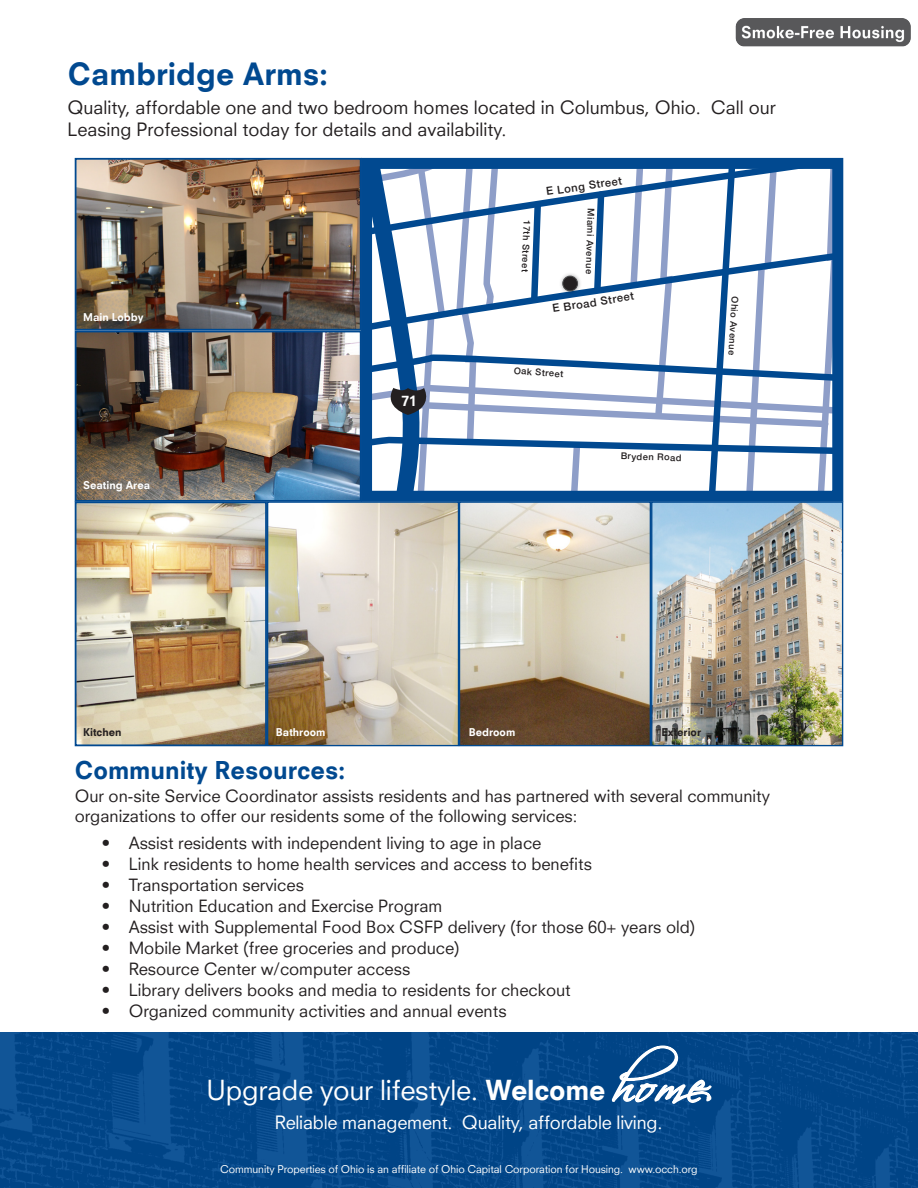
<style>
.page{position:relative;width:918px;height:1188px;background:#fff}
.page>*{position:absolute;margin:0;border:0;box-sizing:border-box;transform-origin:0 0}
.t1{font:800 30px "Neuzeit SLT";color:#014990}
.t2{font:27px "Neuzeit SLT";letter-spacing:-.01em;color:#fff}
.t3{font:800 24px "Neuzeit SLT";color:#014990}
.t4{font:18px/22.5px "Neuzeit SLT";color:#231f20}
.t5{font:18px "Neuzeit SLT";letter-spacing:-.01em;color:#fff}
.t6{font:16.5px/19.8px "Neuzeit SLT";color:#231f20}
.t7{font:800 13.95px "Neuzeit SLT";color:#fff}
.t8{font:500 11.1px "Helvetica Neue LT";color:#231f20}
.t9{font:10.5px "Neuzeit SLT";letter-spacing:-.01em;color:#fff}
.t10{font:800 10.5px "Neuzeit SLT";color:#fff}
.t11{font:800 10.5px "Neuzeit SLT";color:#231f20}
.t12{font:500 9.3px "Helvetica Neue LT";color:#231f20}
.s1{font-weight:800}
.s2{font-family:"Scriptina Pro";font-size:48px}
.s3{font-weight:800;font-size:28.5px}
</style>
<div class="page">
<img style="left:0;top:1032px;width:918px;height:156px">
<svg style="left:373px;top:170px;width:458px;height:320px"></svg>
<div style="left:361px;top:158px;width:482px;height:344px;border:11px solid #014990"></div>
<img style="left:78px;top:161px;width:281px;height:167px">
<div style="left:75px;top:158px;width:287px;height:173px;border:2px solid #014990"></div>
<img style="left:461px;top:503px;width:188px;height:241px">
<div style="left:459px;top:501px;width:192px;height:245px;border:1px solid #014990"></div>
<img style="left:653px;top:503px;width:188px;height:241px">
<div style="left:651px;top:501px;width:192px;height:245px;border:1px solid #014990"></div>
<img style="left:269px;top:503px;width:188px;height:241px">
<div style="left:267px;top:501px;width:192px;height:245px;border:1px solid #014990"></div>
<img style="left:78px;top:504px;width:186px;height:239px">
<div style="left:75px;top:501px;width:192px;height:245px;border:2px solid #014990"></div>
<img style="left:78px;top:334px;width:281px;height:165px">
<div style="left:75px;top:331px;width:287px;height:171px;border:2px solid #014990"></div>
<img style="left:735px;top:18px;width:176px;height:29px">
<p class="t1" style="left:68px;top:56px;width:261px">Cambridge Arms:</p>
<p class="t4" style="left:67px;top:96px;width:710px">Quality, affordable one and two bedroom homes located in Columbus, Ohio. Call our<br>Leasing Professional today for details and availability.</p>
<p class="t10" style="left:83px;top:311px;width:62px">Main Lobby</p>
<p class="t10" style="left:83px;top:479px;width:69px">Seating Area</p>
<p class="t7" style="left:401px;top:392px;width:17px">71</p>
<p class="t12" style="left:533px;top:220px;width:53px;rotate:92deg">17th Street</p>
<p class="t8" style="left:545px;top:185px;width:78px;rotate:-8deg">E Long Street</p>
<p class="t12" style="left:597px;top:209px;width:67px;rotate:92deg">Miami Avenue</p>
<p class="t8" style="left:551px;top:302px;width:84px;rotate:-9deg">E Broad Street</p>
<p class="t12" style="left:514px;top:365px;width:51px;rotate:4deg">Oak Street</p>
<p class="t12" style="left:621px;top:450px;width:62px;rotate:2deg">Bryden Road</p>
<p class="t12" style="left:741px;top:297px;width:61px;rotate:93deg">Ohio Avenue</p>
<p class="t11" style="left:83px;top:726px;width:40px">Kitchen</p>
<p class="t10" style="left:276px;top:726px;width:51px">Bathroom</p>
<p class="t10" style="left:469px;top:726px;width:48px">Bedroom</p>
<p class="t11" style="left:662px;top:726px;width:41px">Exterior</p>
<p class="t3" style="left:75px;top:756px;width:272px">Community Resources:</p>
<p class="t6" style="left:75px;top:786px;width:697px">Our on-site Service Coordinator assists residents and has partnered with several community organizations to offer our residents some of the following services:</p>
<p class="t6" style="left:102px;top:833px;width:441px">• Assist residents with independent living to age in place</p>
<p class="t6" style="left:102px;top:854px;width:492px">• Link residents to home health services and access to benefits</p>
<p class="t6" style="left:102px;top:875px;width:204px">• Transportation services</p>
<p class="t6" style="left:102px;top:896px;width:342px">• Nutrition Education and Exercise Program</p>
<p class="t6" style="left:102px;top:917px;width:595px">• Assist with Supplemental Food Box CSFP delivery (for those 60+ years old)</p>
<p class="t6" style="left:102px;top:938px;width:360px">• Mobile Market (free groceries and produce)</p>
<p class="t6" style="left:102px;top:959px;width:310px">• Resource Center w/computer access</p>
<p class="t6" style="left:102px;top:980px;width:471px">• Library delivers books and media to residents for checkout</p>
<p class="t6" style="left:102px;top:1001px;width:406px">• Organized community activities and annual events</p>
<p class="t2" style="left:207px;top:1074px;width:508px">Upgrade your lifestyle. <span class="s1">Welcome</span> <span class="s2">home</span><span class="s3">.</span></p>
<p class="t5" style="left:275px;top:1112px;width:389px">Reliable management. Quality, affordable living.</p>
<p class="t9" style="left:220px;top:1163px;width:479px">Community Properties of Ohio is an affiliate of Ohio Capital Corporation for Housing. www.occh.org</p>
</div>
